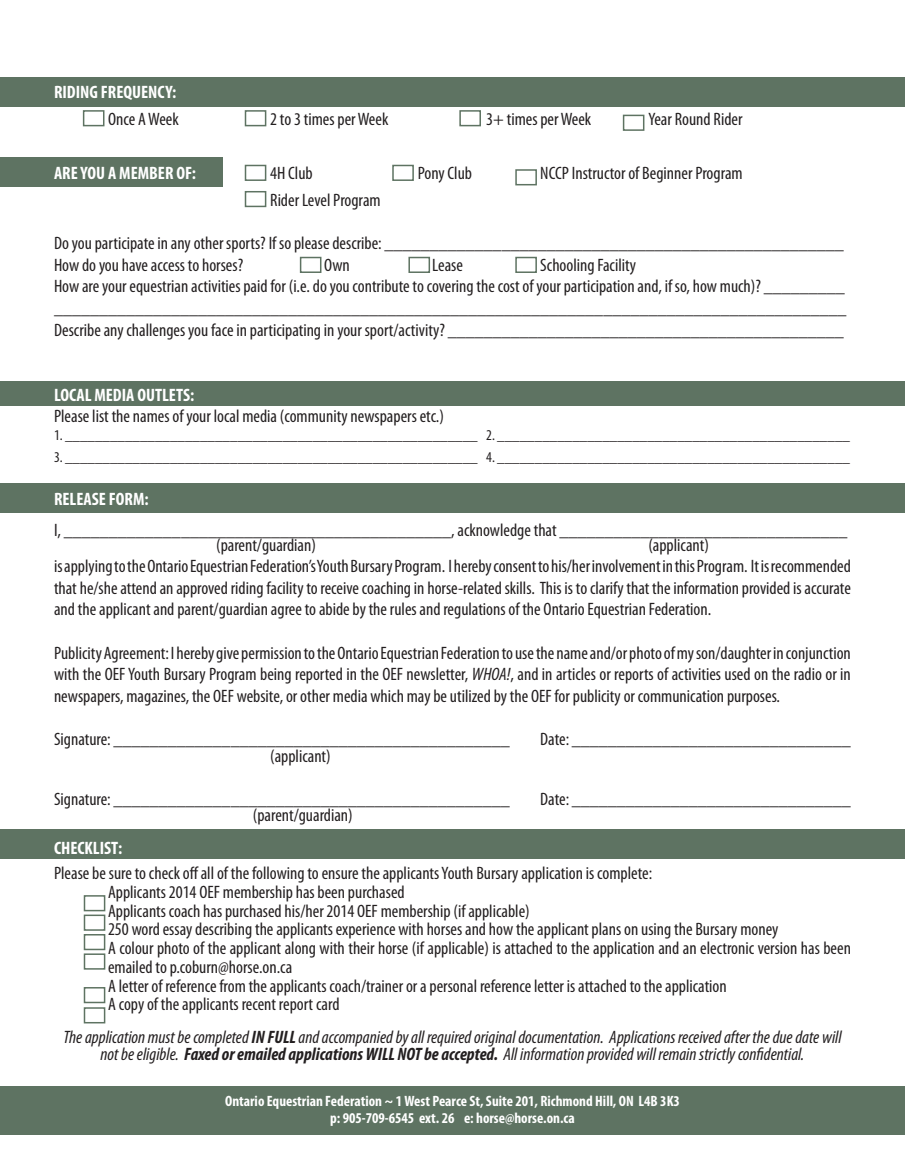
<style>
.page{position:relative;width:905px;height:1175px;background:#fff}
.page>*{position:absolute;margin:0;border:0;box-sizing:border-box;transform-origin:0 0}
.t1{font:condensed 18px/21.6px "Myriad Pro";color:#231f20;text-align:justify}
.t2{font:italic condensed 18px/16.5px "Myriad Pro";color:#231f20;text-align:center}
.t3{font:700 condensed 18px "Myriad Pro";color:#fff}
.t4{font:condensed 15px "Myriad Pro";color:#231f20}
.t5{font:700 condensed 15px "Myriad Pro";color:#fff}
.s1{font-style:italic}
.s2{font-weight:700}
</style>
<div class="page">
<div style="left:0;top:77px;width:904px;height:30px;background:#5e7362"></div>
<div style="left:0;top:381px;width:904px;height:25px;background:#5e7362"></div>
<div style="left:0;top:483px;width:904px;height:30px;background:#5e7362"></div>
<div style="left:0;top:828px;width:904px;height:30px;background:#5e7362"></div>
<div style="left:0;top:1085px;width:904px;height:49px;background:#5e7362"></div>
<div style="left:0;top:158px;width:223px;height:29px;background:#5e7362"></div>
<div style="left:83px;top:110px;width:21px;height:16px;border:2px solid #5e7362"></div>
<div style="left:245px;top:110px;width:21px;height:16px;border:2px solid #5e7362"></div>
<div style="left:245px;top:165px;width:21px;height:16px;border:2px solid #5e7362"></div>
<div style="left:245px;top:191px;width:21px;height:16px;border:2px solid #5e7362"></div>
<div style="left:300px;top:257px;width:21px;height:16px;border:2px solid #5e7362"></div>
<div style="left:408px;top:257px;width:22px;height:16px;border:2px solid #5e7362"></div>
<div style="left:515px;top:257px;width:22px;height:16px;border:2px solid #5e7362"></div>
<div style="left:392px;top:165px;width:22px;height:16px;border:2px solid #5e7362"></div>
<div style="left:515px;top:169px;width:22px;height:16px;border:2px solid #5e7362"></div>
<div style="left:459px;top:110px;width:22px;height:16px;border:2px solid #5e7362"></div>
<div style="left:622px;top:115px;width:22px;height:16px;border:2px solid #5e7362"></div>
<div style="left:84px;top:895px;width:21px;height:16px;border:2px solid #5e7362"></div>
<div style="left:84px;top:914px;width:21px;height:16px;border:2px solid #5e7362"></div>
<div style="left:84px;top:934px;width:21px;height:16px;border:2px solid #5e7362"></div>
<div style="left:84px;top:953px;width:21px;height:16px;border:2px solid #5e7362"></div>
<div style="left:84px;top:987px;width:21px;height:16px;border:2px solid #5e7362"></div>
<div style="left:84px;top:1007px;width:21px;height:16px;border:2px solid #5e7362"></div>
<p class="t3" style="left:54px;top:81px;width:124px">RIDING FREQUENCY:</p>
<p class="t1" style="left:108px;top:108px;width:72px">Once AWeek</p>
<p class="t1" style="left:270px;top:108px;width:120px">2 to 3 times perWeek</p>
<p class="t1" style="left:486px;top:108px;width:107px">3+ times perWeek</p>
<p class="t1" style="left:648px;top:108px;width:96px">Year Round Rider</p>
<p class="t3" style="left:54px;top:162px;width:143px">ARE YOU A MEMBER OF:</p>
<p class="t1" style="left:270px;top:162px;width:44px">4H Club</p>
<p class="t1" style="left:418px;top:162px;width:56px">Pony Club</p>
<p class="t1" style="left:540px;top:162px;width:204px">NCCP Instructor of Beginner Program</p>
<p class="t1" style="left:270px;top:189px;width:112px">Rider Level Program</p>
<p class="t1" style="left:54px;top:232px;width:791px">Do you participate in any other sports? If so please describe: ___________________________________________________</p>
<p class="t1" style="left:54px;top:254px;width:191px">How do you have access to horses?</p>
<p class="t1" style="left:324px;top:254px;width:27px">Own</p>
<p class="t1" style="left:432px;top:254px;width:32px">Lease</p>
<p class="t1" style="left:540px;top:254px;width:97px">Schooling Facility</p>
<p class="t1" style="left:54px;top:275px;width:792px">How are your equestrian activities paid for (i.e. do you contribute to covering the cost of your participation and, if so, how much)? _________</p>
<p class="t1" style="left:54px;top:297px;width:793px">________________________________________________________________________________________</p>
<p class="t1" style="left:54px;top:319px;width:791px">Describe any challenges you face in participating in your sport/activity? ____________________________________________</p>
<p class="t3" style="left:54px;top:383px;width:142px">LOCAL MEDIA OUTLETS:</p>
<p class="t1" style="left:54px;top:405px;width:391px">Please list the names of your local media (community newspapers etc.)</p>
<p class="t4" style="left:54px;top:426px;width:797px">1. _______________________________________________________ 2. _______________________________________________</p>
<p class="t4" style="left:54px;top:448px;width:797px">3. _______________________________________________________ 4. _______________________________________________</p>
<p class="t3" style="left:54px;top:488px;width:96px">RELEASE FORM:</p>
<p class="t1" style="left:54px;top:518px;width:795px">I, ___________________________________________, acknowledge that ________________________________</p>
<p class="t1" style="left:216px;top:533px;width:101px">(parent/guardian)</p>
<p class="t1" style="left:648px;top:533px;width:62px">(applicant)</p>
<p class="t1" style="left:54px;top:555px;width:798px">isapplyingtotheOntarioEquestrianFederation’sYouthBursaryProgram. Iherebyconsenttohis/herinvolvementinthisProgram. Itisrecommended that he/she attend an approved riding facility to receive coaching in horse-related skills. This is to clarify that the information provided is accurate and the applicant and parent/guardian agree to abide by the rules and regulations of the Ontario Equestrian Federation.</p>
<p class="t1" style="left:54px;top:641px;width:798px">PublicityAgreement:IherebygivepermissiontotheOntarioEquestrianFederationtousethenameand/orphotoofmyson/daughterinconjunction with the OEF Youth Bursary Program being reported in the OEF newsletter, <span class="s1">WHOA!</span>, and in articles or reports of activities used on the radio or in newspapers, magazines, the OEF website, or other media which may be utilized by the OEF for publicity or communication purposes.</p>
<p class="t1" style="left:54px;top:728px;width:457px">Signature: ____________________________________________</p>
<p class="t1" style="left:540px;top:728px;width:312px">Date: _______________________________</p>
<p class="t1" style="left:270px;top:744px;width:62px">(applicant)</p>
<p class="t1" style="left:54px;top:787px;width:457px">Signature: ____________________________________________</p>
<p class="t1" style="left:540px;top:787px;width:312px">Date: _______________________________</p>
<p class="t1" style="left:253px;top:804px;width:101px">(parent/guardian)</p>
<p class="t3" style="left:54px;top:837px;width:70px">CHECKLIST:</p>
<p class="t1" style="left:54px;top:862px;width:599px">Please be sure to check off all of the following to ensure the applicantsYouth Bursary application is complete:</p>
<p class="t1" style="left:108px;top:880px;width:298px">Applicants 2014 OEF membership has been purchased</p>
<p class="t1" style="left:108px;top:899px;width:423px">Applicants coach has purchased his/her 2014 OEF membership (if applicable)</p>
<p class="t1" style="left:108px;top:918px;width:672px">250 word essay describing the applicants experience with horses and how the applicant plans on using the Bursary money</p>
<p class="t1" style="left:108px;top:938px;width:744px;line-height:18.8px">A colour photo of the applicant along with their horse (if applicable) is attached to the application and an electronic version has been emailed to p.coburn@horse.on.ca</p>
<p class="t1" style="left:108px;top:974px;width:620px">A letter of reference from the applicants coach/trainer or a personal reference letter is attached to the application</p>
<p class="t1" style="left:108px;top:993px;width:233px">A copy of the applicants recent report card</p>
<p class="t2" style="left:63px;top:1029px;width:779px">The application must be completed <span class="s2">IN FULL</span> and accompanied by all required original documentation. Applications received after the due date will not be eligible. <span class="s2">Faxed or emailed applications WILL NOT be accepted.</span> All information provided will remain strictly confidential.</p>
<p class="t5" style="left:225px;top:1092px;width:456px">Ontario Equestrian Federation ~ 1 West Pearce St, Suite 201, Richmond Hill, ON L4B 3K3</p>
<p class="t5" style="left:330px;top:1108px;width:246px">p: 905-709-6545 ext. 26 e: horse@horse.on.ca</p>
</div>
